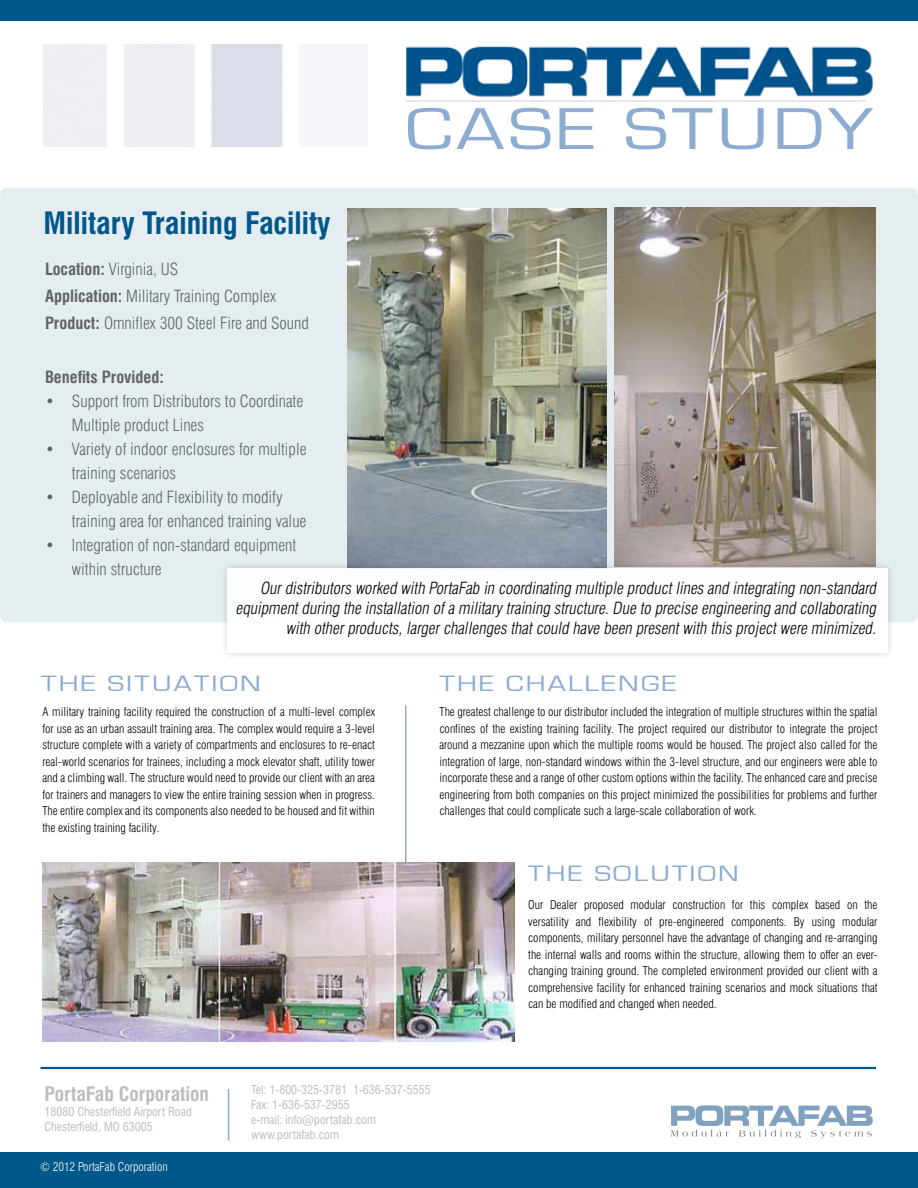
<style>
.page{position:relative;width:918px;height:1188px;background:#fff}
.page>*{position:absolute;margin:0;border:0;box-sizing:border-box;transform-origin:0 0}
.t1{font:61.2px "Eurostile";letter-spacing:.05em;color:#8cacd2;scale:1.29 1}
.t2{font:700 condensed 30px "Swiss 721 BT";color:#00588a}
.t3{font:22.95px "Eurostile";letter-spacing:.075em;color:#8cacd2;scale:1.29 1}
.t4{font:700 condensed 19.5px "Swiss 721 BT";color:#bcbec0}
.t5{font:300 condensed 16.5px/24px "Swiss 721 BT";color:#636466}
.t6{font:italic 300 condensed 16.5px/19.8px "Swiss 721 BT";color:#000;text-align:right}
.t7{font:700 condensed 16.5px "Swiss 721 BT";color:#636466}
.t8{font:300 condensed 12px/16.5px "Swiss 721 BT";color:#000;text-align:justify}
.t9{font:condensed 12px/15px "Swiss 721 BT";color:#bcbec0}
.t10{font:300 condensed 12px "Swiss 721 BT";color:#fff}
.s1{font-weight:700}
</style>
<div class="page">
<div style="left:0;top:188px;width:918px;height:434px;background:#e0eaee;border-radius:8px"></div>
<hr style="left:40px;top:1067px;width:836px;height:2px;background:#00588a">
<div style="left:0;top:1152px;width:918px;height:36px;background:#00588a"></div>
<svg style="left:671px;top:1105px;width:202px;height:33px"></svg>
<img style="left:43px;top:44px;width:324px;height:102px">
<img style="left:406px;top:46px;width:468px;height:51px">
<hr style="left:405px;top:100px;width:461px;height:2px;background:#dbdee8">
<div style="left:0;top:0;width:918px;height:20px;background:#00588a"></div>
<hr style="left:405px;top:705px;width:1px;height:176px;background:#8cacd2">
<img style="left:348px;top:209px;width:258px;height:351px">
<img style="left:615px;top:207px;width:261px;height:353px">
<img style="left:42px;top:863px;width:473px;height:178px">
<hr style="left:228px;top:1089px;width:1px;height:51px;background:#8cacd2">
<div style="left:220px;top:560px;width:676px;height:100px;background:#000;opacity:.19"></div>
<div style="left:227px;top:568px;width:661px;height:84px;background:#fff"></div>
<h2 class="t2" style="left:44px;top:205px;width:288px">Military Training Facility</h2>
<h3 class="t5" style="left:45px;top:256px;width:266px;line-height:27px"><span class="s1">Location:</span> Virginia, US<br><span class="s1">Application:</span> Military Training Complex<br><span class="s1">Product:</span> Omniflex 300 Steel Fire and Sound</h3>
<h3 class="t7" style="left:45px;top:367px;width:120px">Benefits Provided:</h3>
<h3 class="t5" style="left:72px;top:389px;width:233px;text-indent:-27px">• Support from Distributors to Coordinate<br>Multiple product Lines</h3>
<h3 class="t5" style="left:72px;top:437px;width:236px;text-indent:-27px">• Variety of indoor enclosures for multiple training scenarios</h3>
<h3 class="t5" style="left:72px;top:485px;width:236px;text-indent:-27px">• Deployable and Flexibility to modify training area for enhanced training value</h3>
<h3 class="t5" style="left:72px;top:533px;width:226px;text-indent:-27px">• Integration of non-standard equipment within structure</h3>
<h1 class="t1" style="left:405px;top:96px;width:364px">CASE STUDY</h1>
<p class="t6" style="left:235px;top:578px;width:646px">Ourdistributors worked with PortaFab in coordinating multiple productlines and integrating non-standard equipmentduring the installation ofa military training structure.Due to precise engineering and collaborating with otherproducts,largerchallenges thatcould have been presentwith this projectwere minimized.</p>
<h3 class="t3" style="left:41px;top:671px;width:88px">THE SITUAT</h3>
<h3 class="t3" style="left:212px;top:671px;width:40px">ION</h3>
<h3 class="t3" style="left:440px;top:671px;width:184px">THE CHALLENGE</h3>
<p class="t8" style="left:440px;top:704px;width:439px">The greatest challenge to our distributor included the integration of multiple structures within the spatial confines of the existing training facility. The project required our distributor to integrate the project around a mezzanine upon which the multiple rooms would be housed. The project also called for the integration of large, non-standard windows within the 3-level structure, and our engineers were able to incorporate these and a range of other custom options within the facility. The enhanced care and precise engineering from both companies on this project minimized the possibilities for problems and further challenges that could complicate such a large-scale collaboration of work.</p>
<p class="t8" style="left:42px;top:704px;width:334px">A military training facility required the construction of a multi-level complex for use as an urban assault training area. The complex would require a 3-level structure complete with a variety of compartments and enclosures to re-enact real-world scenarios for trainees, including a mock elevator shaft, utility tower and a climbing wall. The structure would need to provide our client with an area for trainers and managers to view the entire training session when in progress.<br>The entire complex and its components also needed to be housed and fit within the existing training facility.</p>
<h3 class="t4" style="left:45px;top:1082px;width:166px">PortaFab Corporation</h3>
<p class="t9" style="left:45px;top:1104px;width:149px">18080 Chesterfield Airport Road<br>Chesterfield, MO 63005</p>
<p class="t10" style="left:40px;top:1159px;width:129px">© 2012 PortaFab Corporation</p>
<p class="t9" style="left:251px;top:1082px;width:181px">Tel: 1-800-325-3781 1-636-537-5555<br>Fax: 1-636-537-2955<br>e-mail: info@portafab.com www.portafab.com</p>
<h3 class="t3" style="left:528px;top:861px;width:165px">THE SOLUTION</h3>
<p class="t8" style="left:528px;top:897px;width:351px">Our Dealer proposed modular construction for this complex based on the versatility and flexibility of pre-engineered components. By using modular components, military personnel have the advantage of changing and re-arranging the internal walls and rooms within the structure, allowing them to offer an ever&shy;changing training ground. The completed environment provided our client with a comprehensive facility for enhanced training scenarios and mock situations that can be modified and changed when needed.</p>
</div>
